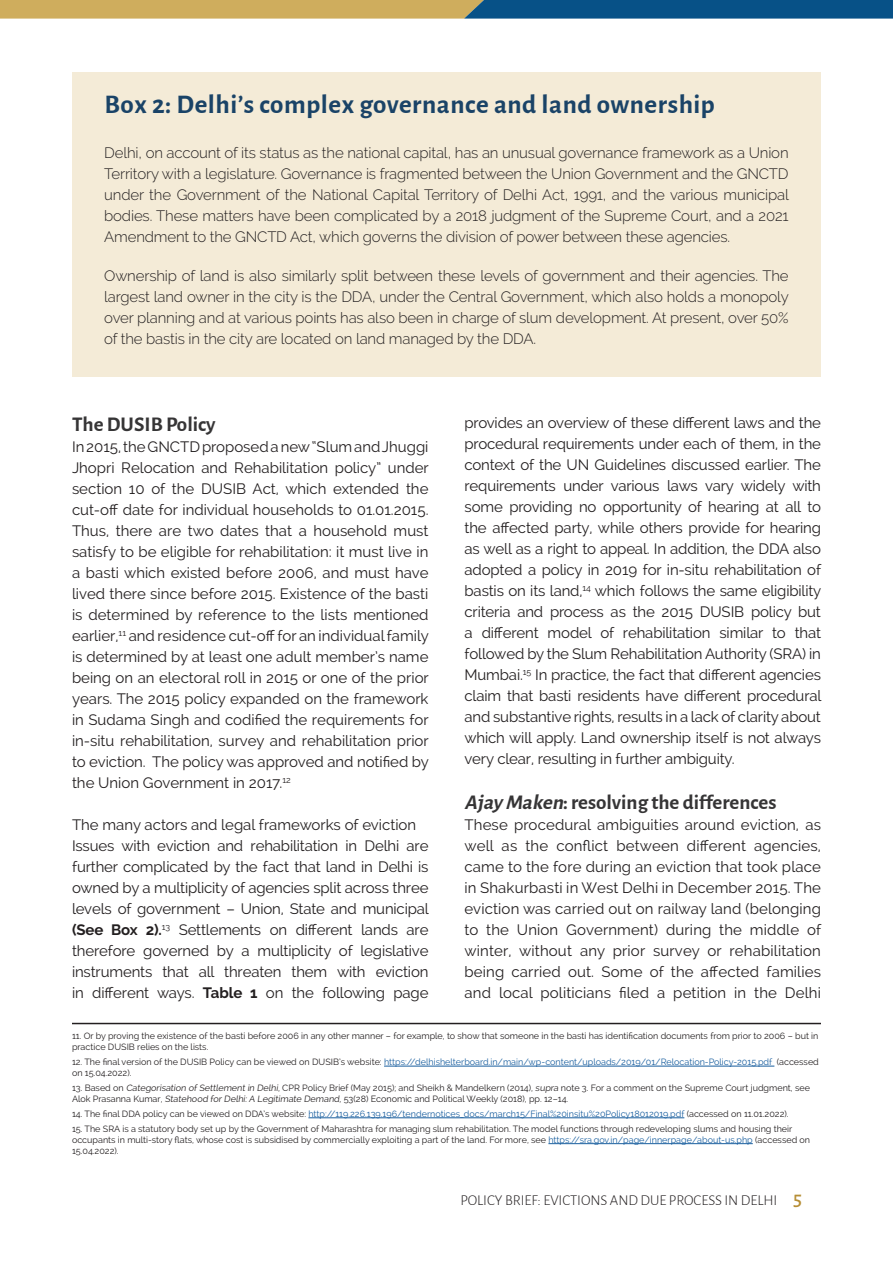
<style>
.page{position:relative;width:893px;height:1263px;background:#fff}
.page>*{position:absolute;margin:0;border:0;box-sizing:border-box;transform-origin:0 0}
.t1{font:700 27px "Alegreya Sans";letter-spacing:.02em;color:#1a4367}
.t2{font:700 21px "Alegreya Sans";color:#363536}
.t3{font:15px/21px "Raleway";letter-spacing:-.01em;color:#231f20;text-align:justify}
.t4{font:300 15px/21px "Raleway";letter-spacing:-.01em;color:#231f20;text-align:justify}
.t5{font:300 15px "Alegreya Sans";letter-spacing:-.005em;color:#231f20}
.t6{font:9px/10.8px "Raleway";color:#231f20}
.t7{font:9px/10.8px "Raleway";color:#175d9e}
.s1{font-weight:700}
.s2{font-style:italic}
.s3{color:#231f20}
.s4{color:#175d9e}
.s5{font-weight:500;font-size:21px;color:#b68e35}
</style>
<div class="page">
<svg style="left:0;top:0;width:893px;height:19px;background:#748473"></svg>
<div style="left:72px;top:72px;width:749px;height:304px;background:#f4ebd7"></div>
<hr style="left:72px;top:1023px;width:749px;height:1px;background:#231f20">
<hr style="left:384px;top:1066px;width:390px;height:1px;background:#175d9e">
<hr style="left:308px;top:1117px;width:376px;height:1px;background:#175d9e">
<hr style="left:548px;top:1143px;width:205px;height:1px;background:#175d9e">
<h1 class="t1" style="left:105px;top:84px;width:612px">Box 2: Delhi’s complex governance and land ownership</h1>
<p class="t4" style="left:104px;top:142px;width:686px">Delhi, on account of its status as the national capital, has an unusual governance framework as a Union Territory with a legislature. Governance is fragmented between the Union Government and the GNCTD under the Government of the National Capital Territory of Delhi Act, 1991, and the various municipal bodies. These matters have been complicated by a 2018 judgment of the Supreme Court, and a 2021<br>Amendment to the GNCTD Act, which governs the division of power between these agencies.</p>
<p class="t4" style="left:104px;top:265px;width:686px">Ownership of land is also similarly split between these levels of government and their agencies. The largest land owner in the city is the DDA, under the Central Government, which also holds a monopoly over planning and at various points has also been in charge of slum development. At present, over 50% of the bastis in the city are located on land managed by the DDA.</p>
<h2 class="t2" style="left:72px;top:409px;width:145px">The DUSIB Policy</h2>
<p class="t3" style="left:72px;top:436px;width:358px">In 2015, the GNCTD proposed a new “Slum and Jhuggi Jhopri Relocation and Rehabilitation policy” under section 10 of the DUSIB Act, which extended the cut-off date for individual households to 01.01.2015.<br>Thus, there are two dates that a household must satisfy to be eligible for rehabilitation: it must live in a basti which existed before 2006, and must have lived there since before 2015. Existence of the basti is determined by reference to the lists mentioned earlier,<sup>11</sup> and residence cut-off for an individual family is determined by at least one adult member’s name being on an electoral roll in 2015 or one of the prior years. The 2015 policy expanded on the framework in Sudama Singh and codified the requirements for in-situ rehabilitation, survey and rehabilitation prior to eviction. The policy was approved and notified by the Union Government in 2017.<sup>12</sup></p>
<p class="t3" style="left:72px;top:814px;width:358px;text-align:left">The many actors and legal frameworks of eviction Issues with eviction and rehabilitation in Delhi are further complicated by the fact that land in Delhi is owned by a multiplicity of agencies split across three levels of government – Union, State and municipal <span class="s1">(See Box 2).</span><sup>13</sup> Settlements on different lands are therefore governed by a multiplicity of legislative instruments that all threaten them with eviction in different ways. <span class="s1">Table 1</span> on the following page</p>
<p class="t3" style="left:464px;top:412px;width:358px">provides an overview of these different laws and the procedural requirements under each of them, in the context of the UN Guidelines discussed earlier. The requirements under various laws vary widely with some providing no opportunity of hearing at all to the affected party, while others provide for hearing as well as a right to appeal. In addition, the DDA also adopted a policy in 2019 for in-situ rehabilitation of bastis on its land,<sup>14</sup> which follows the same eligibility criteria and process as the 2015 DUSIB policy but a different model of rehabilitation similar to that followed by the Slum Rehabilitation Authority (SRA) in Mumbai.<sup>15</sup> In practice, the fact that different agencies claim that basti residents have different procedural and substantive rights, results in a lack of clarity about which will apply. Land ownership itself is not always very clear, resulting in further ambiguity.</p>
<h2 class="t2" style="left:464px;top:787px;width:313px"><span class="s2">Ajay Maken</span>: resolving the differences</h2>
<p class="t3" style="left:464px;top:814px;width:358px">These procedural ambiguities around eviction, as well as the conflict between different agencies, came to the fore during an eviction that took place in Shakurbasti in West Delhi in December 2015. The eviction was carried out on railway land (belonging to the Union Government) during the middle of winter, without any prior survey or rehabilitation being carried out. Some of the affected families and local politicians filed a petition in the Delhi</p>
<p class="t6" style="left:72px;top:1031px;width:748px">11. Or by proving the existence of the basti before 2006 in any other manner – for example, to show that someone in the basti has identification documents from prior to 2006 – but in practice DUSIB relies on the lists.</p>
<p class="t7" style="left:72px;top:1056px;width:748px"><span class="s3">12. The final version of the DUSIB Policy can be viewed on DUSIB’s website:</span> https://delhishelterboard.in/main/wp-content/uploads/2019/01/Relocation-Policy-2015.pdf <span class="s3">(accessed on 15.04.2022).</span></p>
<p class="t6" style="left:72px;top:1082px;width:739px">13. Based on Categorisation of Settlement in Delhi, CPR Policy Brief (May 2015); and Sheikh &amp; Mandelkern (2014), supra note 3. For a comment on the Supreme Court judgment, see<br>Alok Prasanna Kumar, Statehood for Delhi: A Legitimate Demand, 53(28) Economic and Political Weekly (2018), pp. 12–14.</p>
<p class="t7" style="left:72px;top:1108px;width:718px"><span class="s3">14. The final DDA policy can be viewed on DDA’s website:</span> http://119.226.139.196/tendernotices_docs/march15/Final%20insitu%20Policy18012019.pdf <span class="s3">(accessed on 11.01.2022).</span></p>
<p class="t6" style="left:72px;top:1123px;width:740px">15. The SRA is a statutory body set up by the Government of Maharashtra for managing slum rehabilitation. The model functions through redeveloping slums and housing their occupants in multi-story flats, whose cost is subsidised by commercially exploiting a part of the land. For more, see <span class="s4">https://sra.gov.in/page/innerpage/about-us.php</span> (accessed on<br>15.04.2022).</p>
<p class="t5" style="left:460px;top:1191px;width:343px">POLICY BRIEF: EVICTIONS AND DUE PROCESS IN DELHI <span class="s5">5</span></p>
</div>
